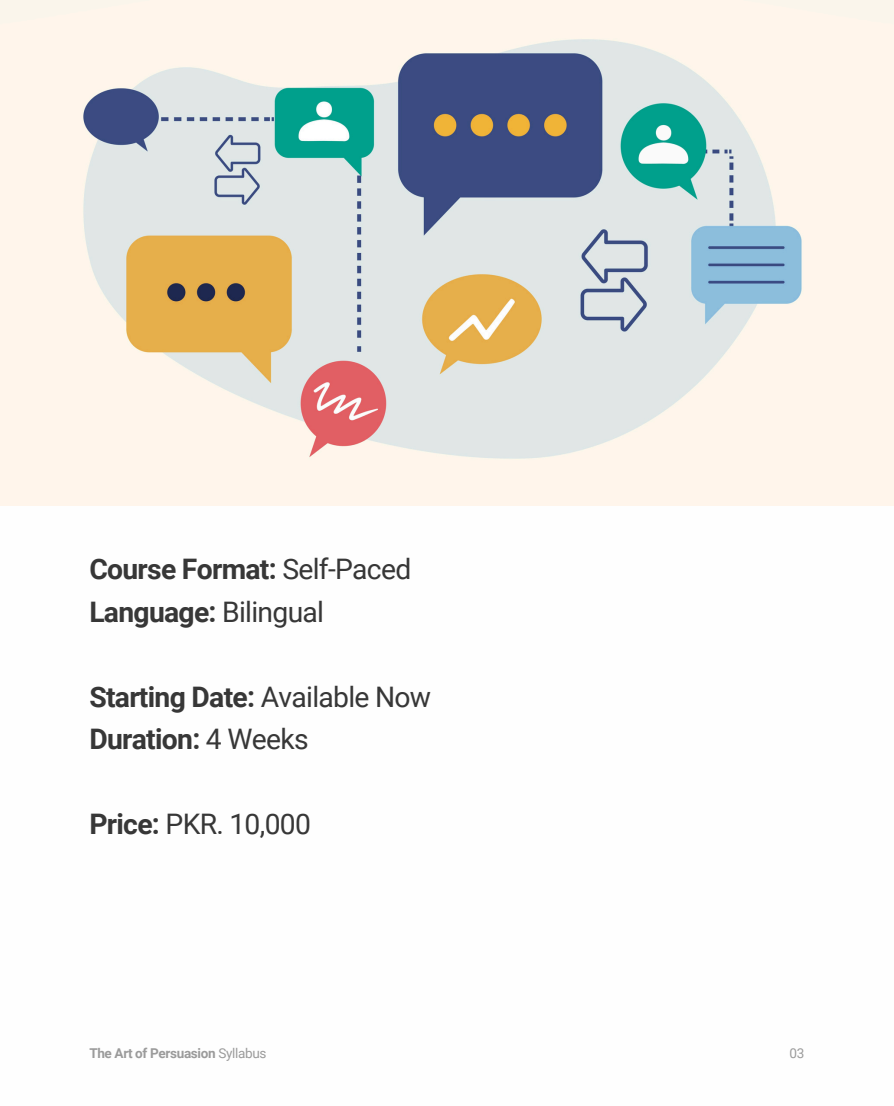
<style>
.page{position:relative;width:894px;height:1106px;background:#fff}
.page>*{position:absolute;margin:0;border:0;box-sizing:border-box;transform-origin:0 0}
.t1{font:700 28.35px/42.5px "Roboto";letter-spacing:-.025em;color:#373737}
.t2{font:28.35px "Roboto";letter-spacing:-.025em;color:#373737}
.t3{font:700 13.5px "Roboto";letter-spacing:-.025em;color:#9b9b9b}
.t4{font:13.5px "Roboto";color:#9b9b9b}
.s1{font-weight:400}
.s2{font-weight:700}
</style>
<div class="page">
<img style="left:0;top:0;width:893px;height:505px">
<h1 class="t1" style="left:89px;top:548px;width:323px">Course Format: <span class="s1">Self-Paced<br></span>Language: <span class="s1">Bilingual</span></h1>
<h1 class="t1" style="left:89px;top:676px;width:343px">Starting Date: <span class="s1">Available Now<br></span>Duration: <span class="s1">4 Weeks</span></h1>
<h1 class="t2" style="left:89px;top:808px;width:223px"><span class="s2">Price:</span> PKR. 10,000</h1>
<p class="t3" style="left:89px;top:1045px;width:178px">The Art of Persuasion <span class="s1">Syllabus</span></p>
<p class="t4" style="left:789px;top:1045px;width:16px">03</p>
</div>
